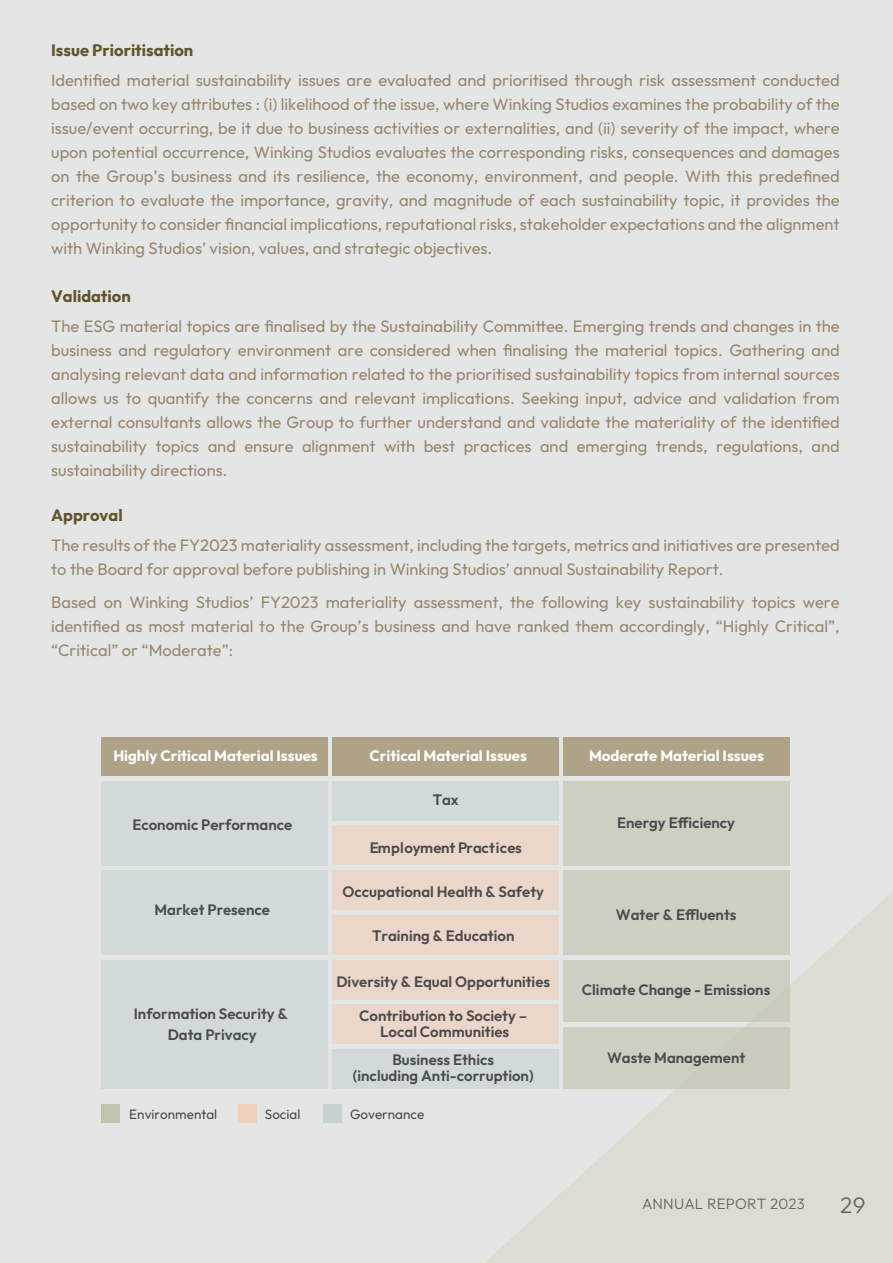
<style>
.page{position:relative;width:893px;height:1263px;background:#e4e5e5}
.page>*{position:absolute;margin:0;border:0;box-sizing:border-box;transform-origin:0 0}
.t1{font:300 22.5px "Outfit";color:#616568}
.t2{font:16.5px/24px "Outfit";color:#97886f;text-align:justify}
.t3{font:700 16.5px "Outfit";color:#62542b}
.t4{font:600 15px/16.5px "Outfit";color:#4b4b4d;text-align:center}
.t5{font:700 15px "Outfit";color:#fff}
.t6{font:300 15px "Outfit";letter-spacing:.01em;color:#616568}
.t7{font:13.5px "Outfit";color:#4b4b4d}
</style>
<div class="page">
<svg style="left:484px;top:891px;width:409px;height:372px;fill:#dedbd3"></svg>
<div style="left:564px;top:781px;width:226px;height:84px;background:#cdcfc3"></div>
<div style="left:564px;top:870px;width:226px;height:84px;background:#cdcfc3"></div>
<div style="left:564px;top:960px;width:226px;height:61px;background:#cdcfc3"></div>
<div style="left:564px;top:1027px;width:226px;height:61px;background:#cdcfc3"></div>
<div style="left:564px;top:738px;width:226px;height:38px;background:#aea287"></div>
<div style="left:102px;top:781px;width:226px;height:84px;background:#d1d9d9"></div>
<div style="left:102px;top:870px;width:226px;height:84px;background:#d1d9d9"></div>
<div style="left:102px;top:960px;width:226px;height:128px;background:#d1d9d9"></div>
<div style="left:333px;top:781px;width:226px;height:39px;background:#d1d9d9"></div>
<div style="left:333px;top:826px;width:226px;height:39px;background:#ebd7c9"></div>
<div style="left:333px;top:870px;width:226px;height:40px;background:#ebd7c9"></div>
<div style="left:333px;top:915px;width:226px;height:39px;background:#ebd7c9"></div>
<div style="left:333px;top:960px;width:226px;height:39px;background:#ebd7c9"></div>
<div style="left:333px;top:1004px;width:226px;height:40px;background:#ebd7c9"></div>
<div style="left:333px;top:1049px;width:226px;height:39px;background:#d1d9d9"></div>
<div style="left:102px;top:738px;width:226px;height:38px;background:#aea287"></div>
<div style="left:333px;top:738px;width:226px;height:38px;background:#aea287"></div>
<div style="left:323px;top:1104px;width:19px;height:19px;background:#c7d3d3"></div>
<div style="left:238px;top:1104px;width:19px;height:19px;background:#f0d0ba"></div>
<div style="left:102px;top:1104px;width:18px;height:19px;background:#c1c3b1"></div>
<p class="t3" style="left:51px;top:39px;width:144px">Issue Prioritisation</p>
<p class="t2" style="left:51px;top:68px;width:790px">Identified material sustainability issues are evaluated and prioritised through risk assessment conducted based on two key attributes : (i) likelihood of the issue, where Winking Studios examines the probability of the issue/event occurring, be it due to business activities or externalities, and (ii) severity of the impact, where upon potential occurrence, Winking Studios evaluates the corresponding risks, consequences and damages on the Group’s business and its resilience, the economy, environment, and people. With this predefined criterion to evaluate the importance, gravity, and magnitude of each sustainability topic, it provides the opportunity to consider financial implications, reputational risks, stakeholder expectations and the alignment with Winking Studios’ vision, values, and strategic objectives.</p>
<p class="t3" style="left:51px;top:285px;width:81px">Validation</p>
<p class="t2" style="left:51px;top:315px;width:790px">The ESG material topics are finalised by the Sustainability Committee. Emerging trends and changes in the business and regulatory environment are considered when finalising the material topics. Gathering and analysing relevant data and information related to the prioritised sustainability topics from internal sources allows us to quantify the concerns and relevant implications. Seeking input, advice and validation from external consultants allows the Group to further understand and validate the materiality of the identified sustainability topics and ensure alignment with best practices and emerging trends, regulations, and sustainability directions.</p>
<p class="t3" style="left:51px;top:504px;width:73px">Approval</p>
<p class="t2" style="left:51px;top:534px;width:790px">The results of the FY2023 materiality assessment, including the targets, metrics and initiatives are presented to the Board for approval before publishing in Winking Studios’ annual Sustainability Report.</p>
<p class="t2" style="left:51px;top:591px;width:790px">Based on Winking Studios’ FY2023 materiality assessment, the following key sustainability topics were identified as most material to the Group’s business and have ranked them accordingly, “Highly Critical”, “Critical” or “Moderate”:</p>
<p class="t5" style="left:113px;top:746px;width:206px">Highly Critical Material Issues</p>
<p class="t5" style="left:369px;top:746px;width:159px">Critical Material Issues</p>
<p class="t5" style="left:589px;top:746px;width:176px">Moderate Material Issues</p>
<p class="t4" style="left:433px;top:791px;width:28px">Tax</p>
<p class="t4" style="left:132px;top:817px;width:161px">Economic Performance</p>
<p class="t4" style="left:617px;top:815px;width:120px">Energy Efficiency</p>
<p class="t4" style="left:155px;top:902px;width:117px">Market Presence</p>
<p class="t4" style="left:134px;top:1004px;width:156px;line-height:21px">Information Security &amp;<br>Data Privacy</p>
<p class="t4" style="left:370px;top:839px;width:153px">Employment Practices</p>
<p class="t4" style="left:342px;top:884px;width:203px">Occupational Health &amp; Safety</p>
<p class="t4" style="left:372px;top:928px;width:144px">Training &amp; Education</p>
<p class="t4" style="left:336px;top:974px;width:215px">Diversity &amp; Equal Opportunities</p>
<p class="t4" style="left:359px;top:1008px;width:170px">Contribution to Society –<br>Local Communities</p>
<p class="t4" style="left:353px;top:1051px;width:182px">Business Ethics<br>(including Anti-corruption)</p>
<p class="t7" style="left:129px;top:1105px;width:89px">Environmental</p>
<p class="t7" style="left:265px;top:1105px;width:37px">Social</p>
<p class="t7" style="left:350px;top:1105px;width:76px">Governance</p>
<p class="t4" style="left:616px;top:907px;width:122px">Water &amp; Effluents</p>
<p class="t4" style="left:582px;top:981px;width:190px">Climate Change - Emissions</p>
<p class="t4" style="left:607px;top:1050px;width:140px">Waste Management</p>
<p class="t6" style="left:642px;top:1195px;width:164px">ANNUAL REPORT 2023</p>
<h1 class="t1" style="left:840px;top:1191px;width:27px">29</h1>
</div>
